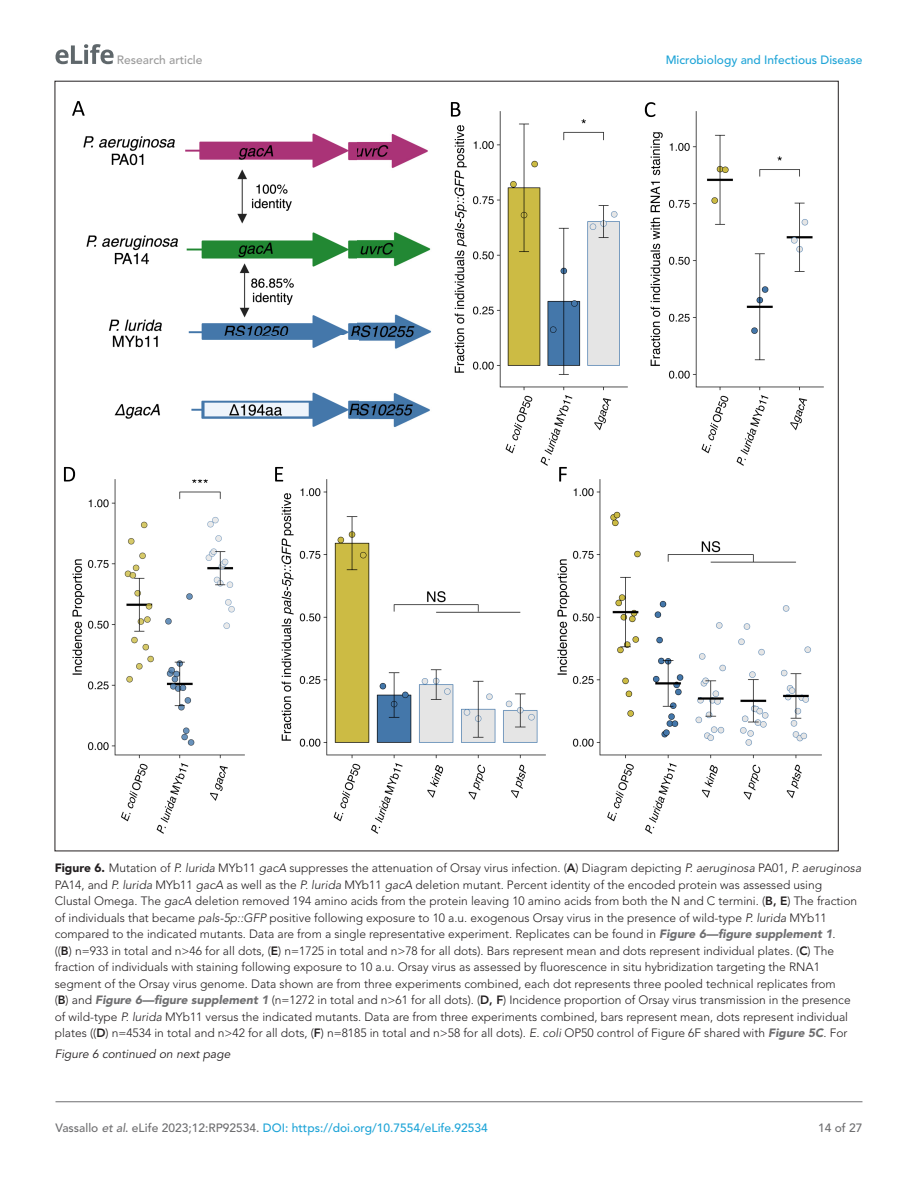
<style>
.page{position:relative;width:918px;height:1188px;background:#fff}
.page>*{position:absolute;margin:0;border:0;box-sizing:border-box;transform-origin:0 0}
.t1{font:300 12px/16.5px "Avenir LT Std";color:#231f20}
.t2{font:500 12px "Avenir LT Std";color:#1ea4d7}
.t3{font:italic 12px "Avenir LT Std";color:#231f20}
.t4{font:500 12px "Avenir LT Std";color:#9a9a9a}
.t5{font:500 12px "Avenir LT Std";color:#6e6e70}
.s1{font-weight:900}
.s2{font-style:italic}
.s3{font-weight:800}
.s4{font-weight:900;font-style:italic;color:#6e6e70}
.s5{color:#6e6e70}
.s6{font-style:italic;color:#6e6e70}
</style>
<div class="page">
<svg style="left:56px;top:44px;width:58px;height:20px"></svg>
<hr style="left:56px;top:1101px;width:806px;height:1px;background:#6e6e70">
<img style="left:275px;top:479px;width:547px;height:355px">
<img style="left:67px;top:474px;width:178px;height:360px">
<img style="left:650px;top:105px;width:174px;height:361px">
<img style="left:450px;top:105px;width:178px;height:362px">
<img style="left:83px;top:133px;width:348px;height:295px">
<svg style="left:72px;top:101px;width:13px;height:15px"></svg>
<svg style="left:64px;top:467px;width:11px;height:14px"></svg>
<svg style="left:275px;top:467px;width:8px;height:14px"></svg>
<svg style="left:451px;top:102px;width:10px;height:15px"></svg>
<svg style="left:559px;top:467px;width:8px;height:15px"></svg>
<svg style="left:645px;top:102px;width:10px;height:15px"></svg>
<p class="t4" style="left:117px;top:53px;width:87px">Research article</p>
<p class="t2" style="left:666px;top:53px;width:198px">Microbiology and Infectious Disease</p>
<p class="t1" style="left:55px;top:860px;width:808px"><span class="s1">Figure 6.</span> Mutation of <span class="s2">P. lurida</span> MYb11 <span class="s2">gacA</span> suppresses the attenuation of Orsay virus infection. (<span class="s3">A</span>) Diagram depicting <span class="s2">P. aeruginosa</span> PA01, <span class="s2">P. aeruginosa </span>PA14, and <span class="s2">P. lurida</span> MYb11 <span class="s2">gacA</span> as well as the <span class="s2">P. lurida</span> MYb11 <span class="s2">gacA</span> deletion mutant. Percent identity of the encoded protein was assessed using Clustal Omega. The <span class="s2">gacA</span> deletion removed 194 amino acids from the protein leaving 10 amino acids from both the N and C termini. (<span class="s3">B, E</span>) The fraction of individuals that became <span class="s2">pals-5p::GFP</span> positive following exposure to 10 a.u. exogenous Orsay virus in the presence of wild-type <span class="s2">P. lurida</span> MYb11 compared to the indicated mutants. Data are from a single representative experiment. Replicates can be found in <span class="s4">Figure 6—figure supplement 1</span>.<br>((<span class="s3">B</span>) n=933 in total and n&gt;46 for all dots, (<span class="s3">E</span>) n=1725 in total and n&gt;78 for all dots). Bars represent mean and dots represent individual plates. (<span class="s3">C</span>) The fraction of individuals with staining following exposure to 10 a.u. Orsay virus as assessed by fluorescence in situ hybridization targeting the RNA1 segment of the Orsay virus genome. Data shown are from three experiments combined, each dot represents three pooled technical replicates from<br>(<span class="s3">B</span>) and <span class="s4">Figure 6—figure supplement 1</span> (n=1272 in total and n&gt;61 for all dots). (<span class="s3">D, F</span>) Incidence proportion of Orsay virus transmission in the presence of wild-type <span class="s2">P. lurida</span> MYb11 versus the indicated mutants. Data are from three experiments combined, bars represent mean, dots represent individual plates ((<span class="s3">D</span>) n=4534 in total and n&gt;42 for all dots, (<span class="s3">F</span>) n=8185 in total and n&gt;58 for all dots). <span class="s2">E. coli</span> OP50 control of Figure 6F shared with <span class="s4">Figure 5C</span>. For</p>
<p class="t3" style="left:55px;top:1047px;width:177px">Figure 6 continued on next page</p>
<p class="t2" style="left:56px;top:1121px;width:434px"><span class="s5">Vassallo</span> <span class="s6">et al</span><span class="s5">. eLife 2023;12:RP92534.</span> DOI: https://doi.org/10.7554/eLife.92534</p>
<p class="t5" style="left:818px;top:1121px;width:46px">14 of 27</p>
</div>
